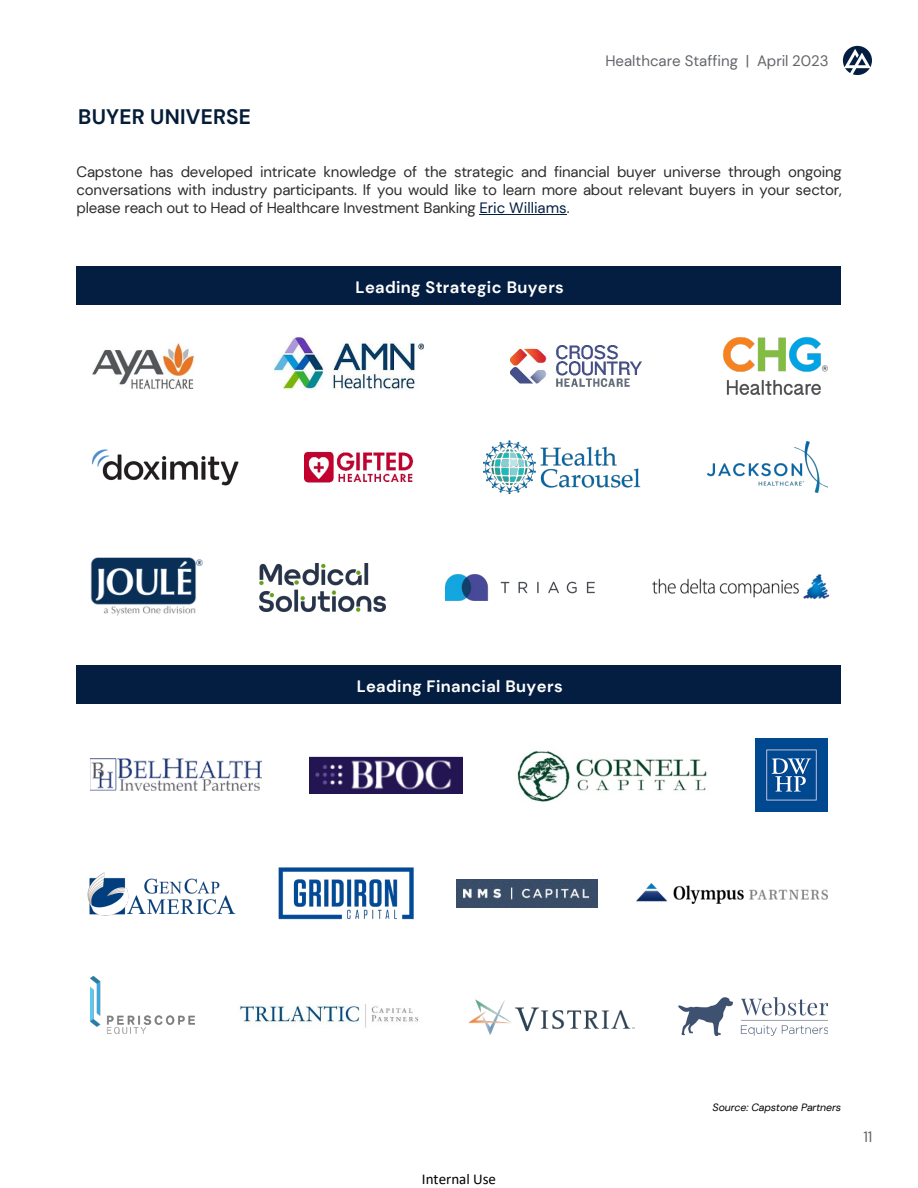
<style>
.page{position:relative;width:918px;height:1188px;background:#fff}
.page>*{position:absolute;margin:0;border:0;box-sizing:border-box;transform-origin:0 0}
.t1{font:700 21px "DM Sans";letter-spacing:.01em;color:#041c36}
.t2{font:700 16.5px "DM Sans";letter-spacing:.02em;color:#fff}
.t3{font:15px/18px "DM Sans";letter-spacing:-.015em;color:#2e2c2c;text-align:justify}
.t4{font:15px "DM Sans";color:#63666a}
.t5{font:15px "Calibri";color:#000}
.t6{font:italic 10.5px "DM Sans";letter-spacing:-.01em;color:#000}
.s1{color:#041e42}
</style>
<div class="page">
<hr style="left:479px;top:214px;width:88px;height:1px;background:#041e42">
<div style="left:76px;top:267px;width:766px;height:38px;background:#041e42"></div>
<div style="left:76px;top:666px;width:766px;height:38px;background:#041e42"></div>
<svg style="left:843px;top:46px;width:29px;height:29px"></svg>
<img style="left:755px;top:738px;width:73px;height:73px">
<img style="left:90px;top:758px;width:171px;height:33px">
<img style="left:309px;top:756px;width:154px;height:38px">
<img style="left:517px;top:750px;width:190px;height:52px">
<img style="left:511px;top:345px;width:130px;height:41px">
<img style="left:92px;top:343px;width:103px;height:46px">
<img style="left:275px;top:333px;width:149px;height:57px">
<img style="left:483px;top:440px;width:158px;height:55px">
<img style="left:92px;top:449px;width:147px;height:37px">
<img style="left:652px;top:575px;width:178px;height:25px">
<img style="left:90px;top:557px;width:113px;height:59px">
<img style="left:304px;top:451px;width:110px;height:32px">
<img style="left:723px;top:337px;width:105px;height:57px">
<img style="left:260px;top:563px;width:126px;height:48px">
<img style="left:707px;top:441px;width:121px;height:51px">
<img style="left:446px;top:574px;width:149px;height:26px">
<img style="left:679px;top:997px;width:149px;height:38px">
<img style="left:468px;top:999px;width:167px;height:36px">
<img style="left:240px;top:1004px;width:178px;height:24px">
<img style="left:90px;top:976px;width:105px;height:57px">
<img style="left:87px;top:872px;width:149px;height:44px">
<img style="left:279px;top:867px;width:134px;height:53px">
<img style="left:456px;top:880px;width:141px;height:28px">
<img style="left:636px;top:884px;width:192px;height:19px">
<p class="t1" style="left:78px;top:104px;width:174px">BUYER UNIVERSE</p>
<p class="t4" style="left:605px;top:51px;width:225px">Healthcare Staffing | April 2023</p>
<p class="t3" style="left:77px;top:162px;width:767px">Capstone has developed intricate knowledge of the strategic and financial buyer universe through ongoing conversations with industry participants. If you would like to learn more about relevant buyers in your sector, please reach out to Head of Healthcare Investment Banking <span class="s1">Eric Williams</span>.</p>
<p class="t2" style="left:356px;top:277px;width:210px">Leading Strategic Buyers</p>
<p class="t2" style="left:357px;top:676px;width:207px">Leading Financial Buyers</p>
<p class="t5" style="left:422px;top:1169px;width:76px">Internal Use</p>
<p class="t6" style="left:713px;top:1101px;width:130px">Source: Capstone Partners</p>
<p class="t4" style="left:863px;top:1128px;width:11px">11</p>
</div>
